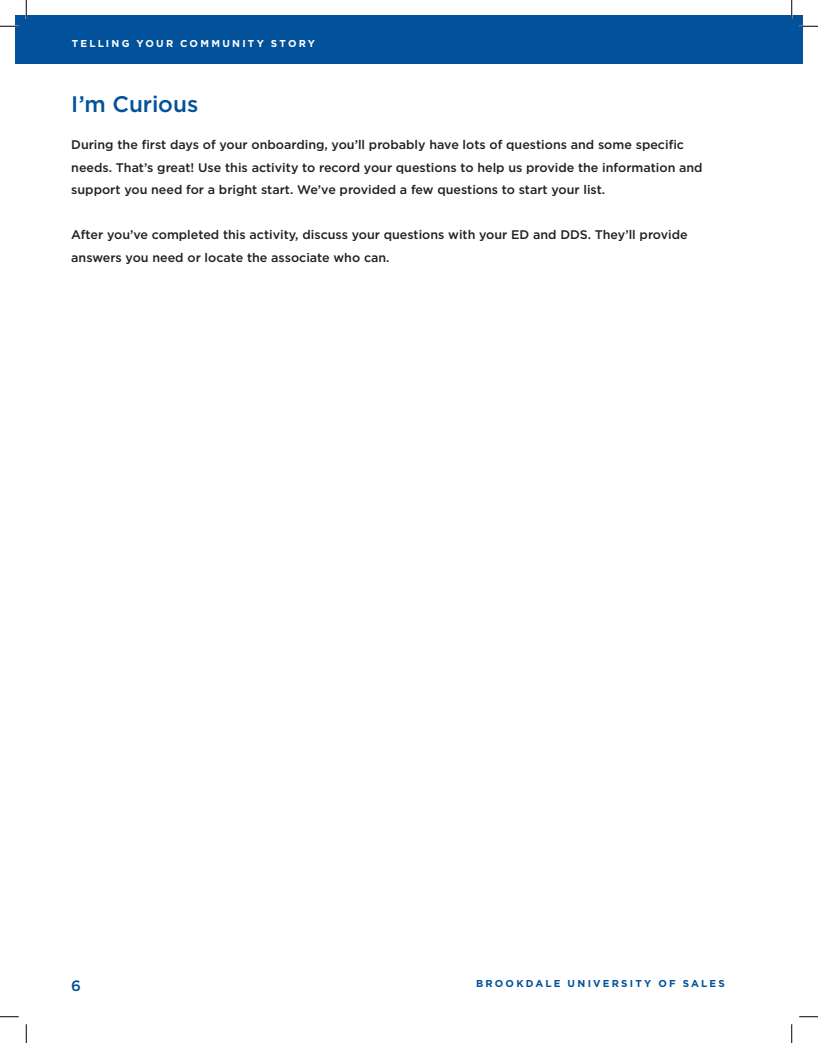
<style>
.page{position:relative;width:818px;height:1043px;background:#fff}
.page>*{position:absolute;margin:0;border:0;box-sizing:border-box;transform-origin:0 0}
.t1{font:500 22.5px "Gotham";letter-spacing:-.005em;color:#01529a}
.t2{font:500 15px "Gotham";color:#01529a}
.t3{font:500 12.5px/22.5px "Gotham";color:#231f20}
.t4{font:700 10px "Gotham";letter-spacing:.22em;color:#01529a}
.t5{font:700 10px "Gotham";letter-spacing:.225em;color:#fff}
</style>
<div class="page">
<div style="left:15px;top:15px;width:776px;height:49px;background:#01529a"></div>
<div style="left:791px;top:15px;width:11px;height:49px;background:#01529a"></div>
<svg style="left:0;top:25px;width:19px;height:2px"></svg>
<svg style="left:799px;top:25px;width:19px;height:2px"></svg>
<svg style="left:0;top:1016px;width:19px;height:1px"></svg>
<svg style="left:799px;top:1016px;width:19px;height:1px"></svg>
<svg style="left:25px;top:0;width:2px;height:19px"></svg>
<svg style="left:25px;top:1024px;width:2px;height:18px"></svg>
<svg style="left:790px;top:0;width:2px;height:19px"></svg>
<svg style="left:791px;top:1024px;width:1px;height:18px"></svg>
<p class="t5" style="left:72px;top:37px;width:245px">TELLING YOUR COMMUNITY STORY</p>
<h1 class="t1" style="left:71px;top:89px;width:129px">I’m Curious</h1>
<p class="t3" style="left:71px;top:133px;width:633px">During the first days of your onboarding, you’ll probably have lots of questions and some specific needs. That’s great! Use this activity to record your questions to help us provide the information and support you need for a bright start. We’ve provided a few questions to start your list.</p>
<p class="t3" style="left:71px;top:223px;width:618px">After you’ve completed this activity, discuss your questions with your ED and DDS. They’ll provide answers you need or locate the associate who can.</p>
<p class="t2" style="left:71px;top:976px;width:11px">6</p>
<p class="t4" style="left:476px;top:977px;width:250px">BROOKDALE UNIVERSITY OF SALES</p>
</div>
